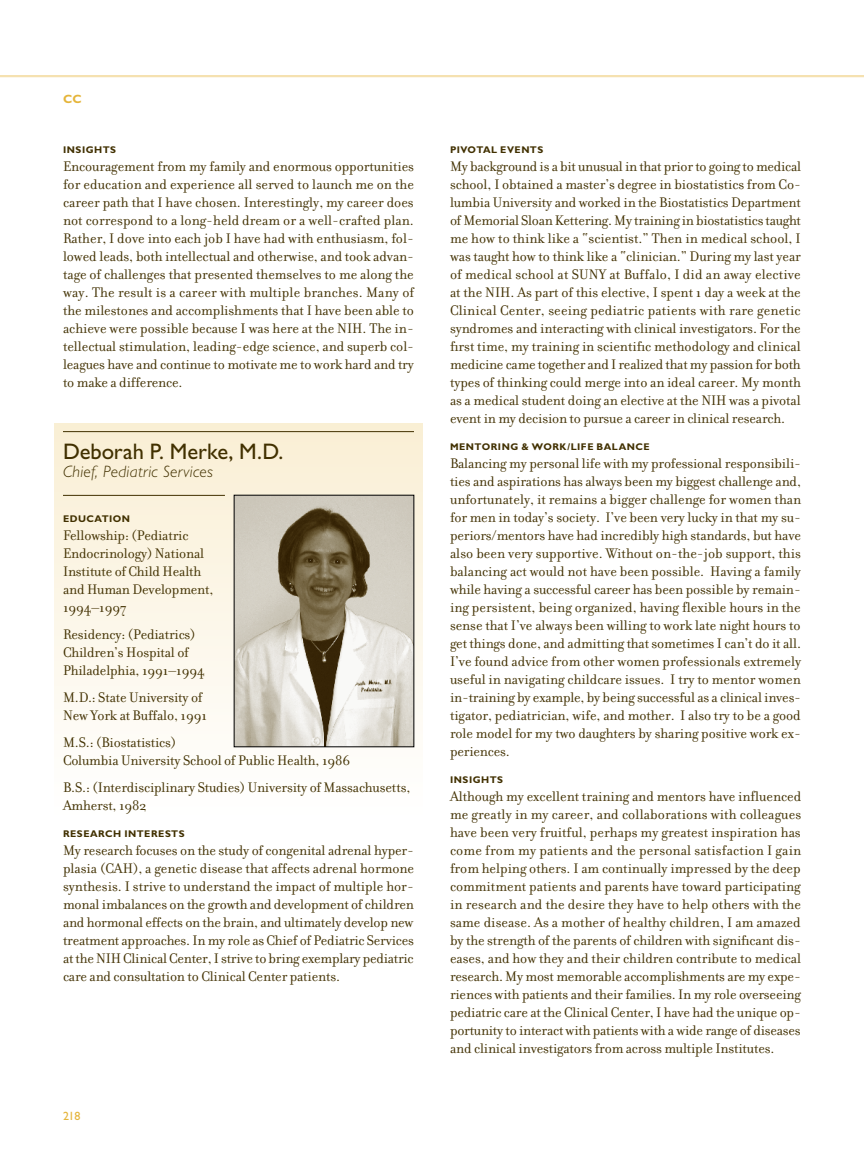
<style>
.page{position:relative;width:864px;height:1161px;background:#fff}
.page>*{position:absolute;margin:0;border:0;box-sizing:border-box;transform-origin:0 0}
.HEAD_3_Showcase{font:22.5px "Gill Sans Std";letter-spacing:-.005em;color:#413000}
.Subhead_1_oblique{font:italic 300 16.5px "Gill Sans Std";letter-spacing:.015em;color:#413000}
.Body_serif_justify{font:15px/18px "Filosofia";letter-spacing:-.01em;color:#413000;text-align:justify}
.Body_serif__educatio{font:15px/18px "Filosofia";letter-spacing:-.01em;color:#413000}
.t1{font:12px "Gill Sans Std";color:#e5b53b}
.t2{font:700 12px "Gill Sans Std";color:#e5b53b}
.Subhead_2_small_caps{font:700 9.75px "Gill Sans Std";letter-spacing:.05em;color:#413000}
</style>
<div class="page">
<div style="left:54px;top:423px;width:369px;height:396px;background:linear-gradient(to bottom,#f5ebd0,#fdfdfd)"></div>
<hr style="left:63px;top:431px;width:351px;height:1px;background:#413000">
<hr style="left:63px;top:495px;width:162px;height:1px;background:#413000">
<img style="left:236px;top:497px;width:176px;height:248px">
<hr style="left:0;top:75px;width:864px;height:2px;background:#f5e1b0">
<p class="t2" style="left:63px;top:92px;width:20px">CC</p>
<h6 class="Subhead_2_small_caps" style="left:63px;top:144px;width:55px">INSIGHTS</h6>
<p class="Body_serif_justify" style="left:63px;top:158px;width:353px">Encouragement from my family and enormous opportunities for education and experience all served to launch me on the career path that I have chosen. Interestingly, my career does not correspond to a long-held dream or a well-crafted plan.<br>Rather, I dove into each job I have had with enthusiasm, fol&shy;lowed leads, both intellectual and otherwise, and took advan&shy;tage of challenges that presented themselves to me along the way. The result is a career with multiple branches. Many of the milestones and accomplishments that I have been able to achieve were possible because I was here at the NIH. The in&shy;tellectual stimulation, leading-edge science, and superb col&shy;leagues have and continue to motivate me to work hard and try to make a difference.</p>
<h3 class="HEAD_3_Showcase" style="left:63px;top:439px;width:220px">Deborah P. Merke, M.D.</h3>
<h5 class="Subhead_1_oblique" style="left:63px;top:462px;width:152px">Chief, Pediatric Services</h5>
<h6 class="Subhead_2_small_caps" style="left:63px;top:513px;width:69px">EDUCATION</h6>
<p class="Body_serif__educatio" style="left:63px;top:527px;width:152px">Fellowship: (Pediatric<br>Endocrinology) National<br>Institute of Child Health and Human Development,<br>1994–1997</p>
<p class="Body_serif__educatio" style="left:63px;top:626px;width:143px">Residency: (Pediatrics)<br>Children’s Hospital of<br>Philadelphia, 1991–1994</p>
<p class="Body_serif__educatio" style="left:63px;top:689px;width:146px">M.D.: State University of<br>New York at Buffalo, 1991</p>
<p class="Body_serif__educatio" style="left:63px;top:734px;width:289px">M.S.: (Biostatistics)<br>Columbia University School of Public Health, 1986</p>
<p class="Body_serif__educatio" style="left:63px;top:779px;width:349px">B.S.: (Interdisciplinary Studies) University of Massachusetts,<br>Amherst, 1982</p>
<h6 class="Subhead_2_small_caps" style="left:63px;top:828px;width:123px">RESEARCH INTERESTS</h6>
<p class="Body_serif_justify" style="left:63px;top:842px;width:353px">My research focuses on the study of congenital adrenal hyper&shy;plasia (CAH), a genetic disease that affects adrenal hormone synthesis. I strive to understand the impact of multiple hor&shy;monal imbalances on the growth and development of children and hormonal effects on the brain, and ultimately develop new treatment approaches. In my role as Chief of Pediatric Services at the NIH Clinical Center, I strive to bring exemplary pediatric care and consultation to Clinical Center patients.</p>
<p class="t1" style="left:63px;top:1109px;width:19px">218</p>
<h6 class="Subhead_2_small_caps" style="left:450px;top:144px;width:95px">PIVOTAL EVENTS</h6>
<p class="Body_serif_justify" style="left:450px;top:158px;width:353px">My background is a bit unusual in that prior to going to medical school, I obtained a master’s degree in biostatistics from Co&shy;lumbia University and worked in the Biostatistics Department of Memorial Sloan Kettering. My training in biostatistics taught me how to think like a “scientist.” Then in medical school, I was taught how to think like a “clinician.” During my last year of medical school at SUNY at Buffalo, I did an away elective at the NIH. As part of this elective, I spent 1 day a week at the Clinical Center, seeing pediatric patients with rare genetic syndromes and interacting with clinical investigators. For the first time, my training in scientific methodology and clinical medicine came together and I realized that my passion for both types of thinking could merge into an ideal career. My month as a medical student doing an elective at the NIH was a pivotal event in my decision to pursue a career in clinical research.</p>
<h6 class="Subhead_2_small_caps" style="left:450px;top:441px;width:201px">MENTORING &amp; WORK/LIFE BALANCE</h6>
<p class="Body_serif_justify" style="left:450px;top:455px;width:353px">Balancing my personal life with my professional responsibili&shy;ties and aspirations has always been my biggest challenge and, unfortunately, it remains a bigger challenge for women than for men in today’s society. I’ve been very lucky in that my su&shy;periors/mentors have had incredibly high standards, but have also been very supportive. Without on-the-job support, this balancing act would not have been possible. Having a family while having a successful career has been possible by remain&shy;ing persistent, being organized, having flexible hours in the sense that I’ve always been willing to work late night hours to get things done, and admitting that sometimes I can’t do it all.<br>I’ve found advice from other women professionals extremely useful in navigating childcare issues. I try to mentor women in-training by example, by being successful as a clinical inves&shy;tigator, pediatrician, wife, and mother. I also try to be a good role model for my two daughters by sharing positive work ex&shy;periences.</p>
<h6 class="Subhead_2_small_caps" style="left:450px;top:774px;width:55px">INSIGHTS</h6>
<p class="Body_serif_justify" style="left:450px;top:788px;width:353px">Although my excellent training and mentors have influenced me greatly in my career, and collaborations with colleagues have been very fruitful, perhaps my greatest inspiration has come from my patients and the personal satisfaction I gain from helping others. I am continually impressed by the deep commitment patients and parents have toward participating in research and the desire they have to help others with the same disease. As a mother of healthy children, I am amazed by the strength of the parents of children with significant dis&shy;eases, and how they and their children contribute to medical research. My most memorable accomplishments are my expe&shy;riences with patients and their families. In my role overseeing pediatric care at the Clinical Center, I have had the unique op&shy;portunity to interact with patients with a wide range of diseases and clinical investigators from across multiple Institutes.</p>
</div>
